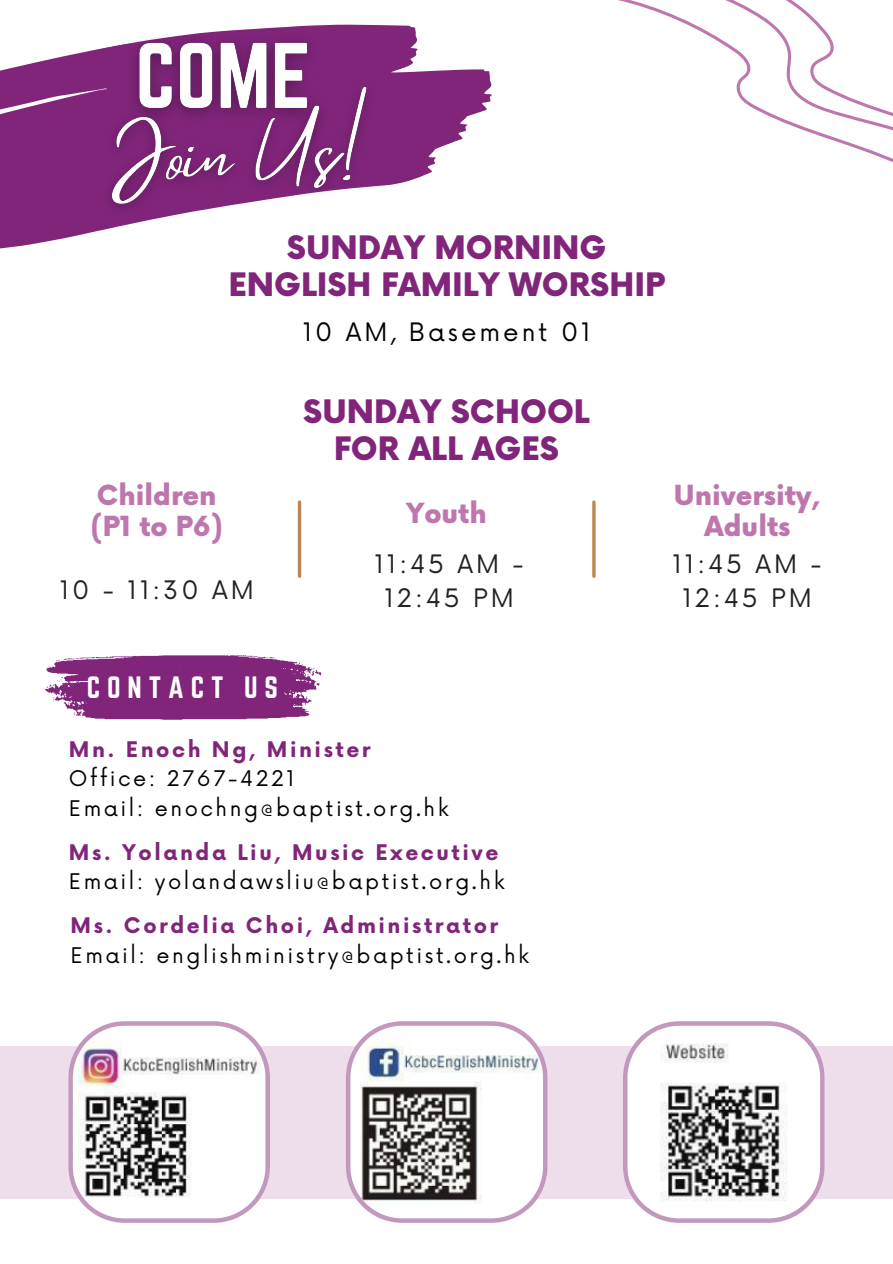
<style>
.page{position:relative;width:893px;height:1264px;background:#fff}
.page>*{position:absolute;margin:0;border:0;box-sizing:border-box;transform-origin:0 0}
.t1{font:900 31.5px/37.2px "Now";color:#81257b;text-align:center}
.t2{font:900 27px/31.5px "Now";color:#be77ad}
.t3{font:27px "Norwester";letter-spacing:.255em;color:#fff}
.t4{font:24.75px/33.8px "Now";letter-spacing:.12em;color:#222;text-align:center}
.t5{font:24.75px "Now";letter-spacing:.12em;color:#000}
.t6{font:21px "Now";letter-spacing:.12em;color:#000}
.t7{font:700 21px "Now";letter-spacing:.12em;color:#81257b}
</style>
<div class="page">
<div style="left:0;top:1045px;width:892px;height:153px;background:#eedeec"></div>
<hr style="left:298px;top:502px;width:3px;height:74px;background:#bc8653">
<hr style="left:592px;top:502px;width:3px;height:74px;background:#bc8653">
<svg style="left:470px;top:69px;width:22px;height:47px"></svg>
<svg style="left:0;top:24px;width:470px;height:225px;fill:#81257b"></svg>
<svg style="left:43px;top:655px;width:278px;height:65px;background:#974b92"></svg>
<svg style="left:618px;top:0;width:274px;height:162px"></svg>
<svg style="left:346px;top:1021px;width:201px;height:201px"></svg>
<img style="left:119px;top:25px;width:209px;height:45px">
<img style="left:88px;top:70px;width:302px;height:155px">
<svg style="left:68px;top:1021px;width:202px;height:201px"></svg>
<svg style="left:623px;top:1021px;width:201px;height:201px"></svg>
<p class="t1" style="left:228px;top:230px;width:438px">SUNDAY MORNING<br>ENGLISH FAMILY WORSHIP</p>
<h3 class="t5" style="left:303px;top:318px;width:289px">10 AM, Basement 01</h3>
<p class="t2" style="left:90px;top:481px;width:134px">Children (P1 to P6)</p>
<p class="t4" style="left:60px;top:574px;width:195px">10 - 11:30 AM</p>
<h6 class="t1" style="left:303px;top:395px;width:288px">SUNDAY SCHOOL<br>FOR ALL AGES</h6>
<h3 class="t2" style="left:406px;top:499px;width:82px">Youth</h3>
<h5 class="t4" style="left:374px;top:548px;width:151px">11:45 AM -<br>12:45 PM</h5>
<h4 class="t2" style="left:674px;top:481px;width:148px;text-align:center">University,<br>Adults</h4>
<h5 class="t4" style="left:672px;top:548px;width:151px">11:45 AM -<br>12:45 PM</h5>
<h4 class="t3" style="left:87px;top:670px;width:193px">CONTACT US</h4>
<h5 class="t7" style="left:69px;top:738px;width:303px">Mn. Enoch Ng, Minister</h5>
<h4 class="t6" style="left:69px;top:767px;width:227px">Office: 2767-4221</h4>
<p class="t6" style="left:69px;top:796px;width:381px">Email: enochng@baptist.org.hk</p>
<h4 class="t7" style="left:69px;top:841px;width:431px">Ms. Yolanda Liu, Music Executive</h4>
<p class="t6" style="left:69px;top:869px;width:437px">Email: yolandawsliu@baptist.org.hk</p>
<p class="t7" style="left:71px;top:914px;width:429px">Ms. Cordelia Choi, Administrator</p>
<p class="t6" style="left:71px;top:943px;width:460px">Email: englishministry@baptist.org.hk</p>
</div>
